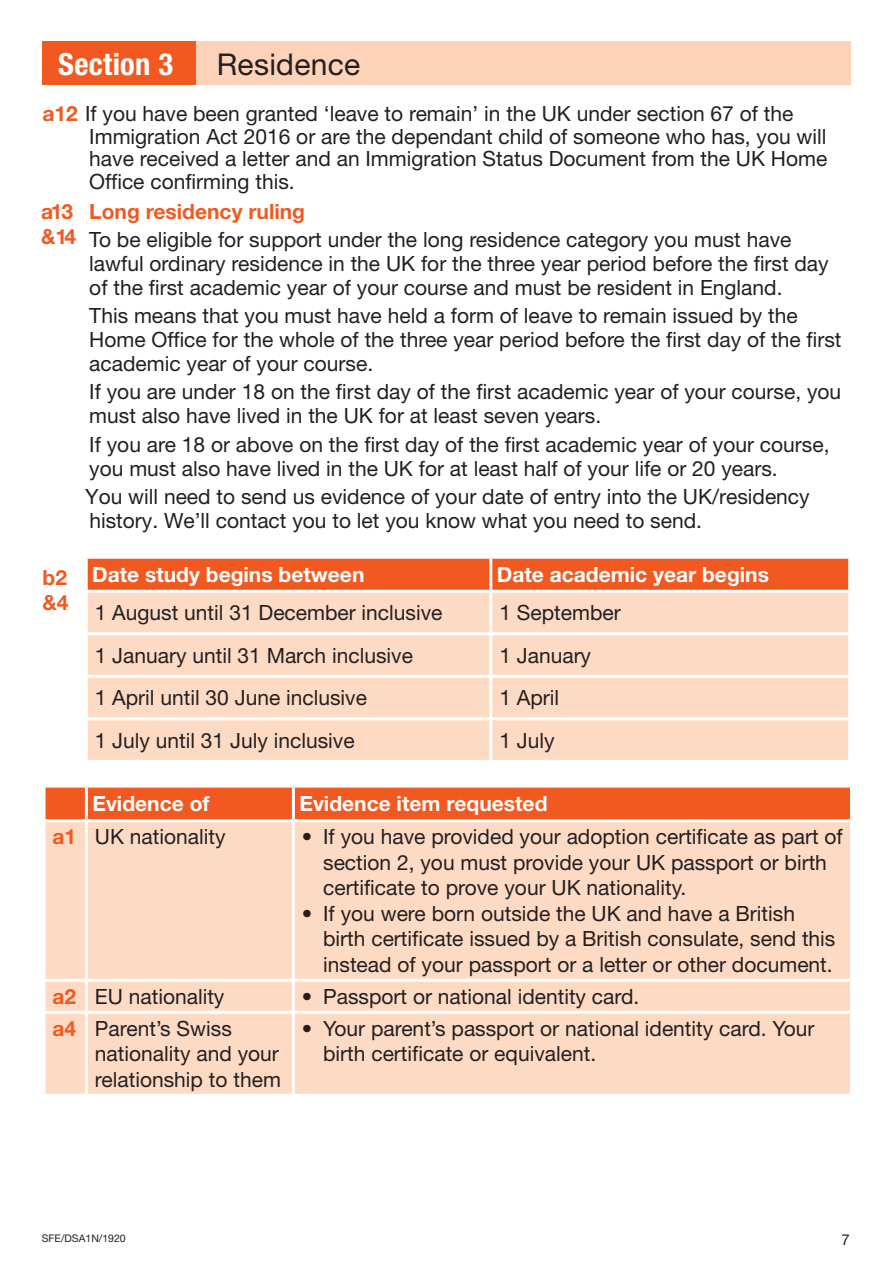
<style>
.page{position:relative;width:893px;height:1263px;background:#fff}
.page>*{position:absolute;margin:0;border:0;box-sizing:border-box;transform-origin:0 0}
.t1{font:700 condensed 30.6px "Helvetica Neue LT Std";letter-spacing:.01em;color:#fff}
.t2{font:30px "Helvetica Neue LT Std";letter-spacing:.01em;color:#231f20}
.t3{font:21px/24px "Helvetica Neue LT Std";color:#231f20}
.t4{font:700 21px "Helvetica Neue LT Std";color:#fff}
.t5{font:700 21px/25.5px "Helvetica Neue LT Std";color:#f15921}
.t6{font:15px "Helvetica Neue LT Std";color:#231f20}
.t7{font:10.5px "Helvetica Neue LT Std";color:#231f20}
.s1{font-weight:700;color:#f15921}
</style>
<div class="page">
<div style="left:46px;top:787px;width:804px;height:32px;background:#f15921"></div>
<div style="left:46px;top:822px;width:804px;height:272px;background:#fddac4"></div>
<hr style="left:85px;top:787px;width:3px;height:32px;background:#fff">
<hr style="left:292px;top:787px;width:3px;height:32px;background:#fff">
<hr style="left:85px;top:822px;width:3px;height:157px;background:#fff">
<hr style="left:292px;top:822px;width:3px;height:157px;background:#fff">
<hr style="left:43px;top:979px;width:43px;height:3px;background:#fff">
<hr style="left:86px;top:979px;width:207px;height:3px;background:#fff">
<hr style="left:85px;top:982px;width:3px;height:29px;background:#fff">
<hr style="left:293px;top:979px;width:560px;height:3px;background:#fff">
<hr style="left:292px;top:982px;width:3px;height:29px;background:#fff">
<hr style="left:43px;top:1011px;width:43px;height:3px;background:#fff">
<hr style="left:86px;top:1011px;width:207px;height:3px;background:#fff">
<hr style="left:85px;top:1014px;width:3px;height:80px;background:#fff">
<hr style="left:293px;top:1011px;width:560px;height:3px;background:#fff">
<hr style="left:292px;top:1014px;width:3px;height:80px;background:#fff">
<div style="left:88px;top:559px;width:760px;height:31px;background:#f15921"></div>
<div style="left:88px;top:593px;width:760px;height:167px;background:#fddac4"></div>
<hr style="left:489px;top:559px;width:3px;height:31px;background:#fff">
<hr style="left:489px;top:593px;width:3px;height:39px;background:#fff">
<hr style="left:85px;top:632px;width:406px;height:3px;background:#fff">
<hr style="left:491px;top:632px;width:360px;height:3px;background:#fff">
<hr style="left:489px;top:635px;width:3px;height:40px;background:#fff">
<hr style="left:85px;top:675px;width:406px;height:3px;background:#fff">
<hr style="left:491px;top:675px;width:360px;height:3px;background:#fff">
<hr style="left:489px;top:678px;width:3px;height:39px;background:#fff">
<hr style="left:85px;top:717px;width:406px;height:3px;background:#fff">
<hr style="left:491px;top:717px;width:360px;height:3px;background:#fff">
<hr style="left:489px;top:720px;width:3px;height:40px;background:#fff">
<div style="left:192px;top:41px;width:658px;height:44px;background:#fcd2b8"></div>
<div style="left:43px;top:41px;width:153px;height:44px;background:#f15921"></div>
<p class="t1" style="left:58px;top:45px;width:116px">Section 3</p>
<p class="t2" style="left:217px;top:46px;width:145px">Residence</p>
<p class="t3" style="left:43px;top:102px;width:752px"><span class="s1">a12</span> If you have been granted ‘leave to remain’ in the UK under section 67 of the</p>
<p class="t3" style="left:89px;top:125px;width:739px;line-height:22.5px;text-align:justify">Immigration Act 2016 or are the dependant child of someone who has, you will have received a letter and an Immigration Status Document from the UK Home Office confirming this.</p>
<p class="t5" style="left:41px;top:198px;width:37px">a13 &amp;14</p>
<p class="t5" style="left:89px;top:198px;width:217px">Long residency ruling</p>
<p class="t3" style="left:89px;top:227px;width:741px">To be eligible for support under the long residence category you must have lawful ordinary residence in the UK for the three year period before the first day of the first academic year of your course and must be resident in England.</p>
<p class="t3" style="left:89px;top:303px;width:754px">This means that you must have held a form of leave to remain issued by the<br>Home Office for the whole of the three year period before the first day of the first academic year of your course.</p>
<p class="t3" style="left:89px;top:380px;width:753px">If you are under 18 on the first day of the first academic year of your course, you must also have lived in the UK for at least seven years.</p>
<p class="t3" style="left:89px;top:432px;width:742px">If you are 18 or above on the first day of the first academic year of your course, you must also have lived in the UK for at least half of your life or 20 years.</p>
<p class="t3" style="left:85px;top:484px;width:726px">You will need to send us evidence of your date of entry into the UK/residency history. We’ll contact you to let you know what you need to send.</p>
<p class="t5" style="left:43px;top:564px;width:28px">b2 &amp;4</p>
<p class="t4" style="left:92px;top:561px;width:274px">Date study begins between</p>
<p class="t4" style="left:497px;top:561px;width:274px">Date academic year begins</p>
<p class="t3" style="left:95px;top:600px;width:349px">1 August until 31 December inclusive</p>
<p class="t3" style="left:499px;top:600px;width:123px">1 September</p>
<p class="t3" style="left:95px;top:643px;width:320px">1 January until 31 March inclusive</p>
<p class="t3" style="left:499px;top:643px;width:93px">1 January</p>
<p class="t3" style="left:95px;top:685px;width:274px">1 April until 30 June inclusive</p>
<p class="t3" style="left:499px;top:685px;width:61px">1 April</p>
<p class="t3" style="left:95px;top:728px;width:261px">1 July until 31 July inclusive</p>
<p class="t3" style="left:499px;top:728px;width:57px">1 July</p>
<p class="t4" style="left:92px;top:790px;width:119px">Evidence of</p>
<p class="t4" style="left:299px;top:790px;width:250px">Evidence item requested</p>
<p class="t5" style="left:53px;top:823px;width:25px">a1</p>
<p class="t3" style="left:95px;top:824px;width:132px">UK nationality</p>
<p class="t3" style="left:323px;top:824px;width:521px;line-height:25.5px">If you have provided your adoption certificate as part of section 2, you must provide your UK passport or birth certificate to prove your UK nationality.</p>
<p class="t3" style="left:323px;top:900px;width:514px;line-height:25.5px">If you were born outside the UK and have a British birth certificate issued by a British consulate, send this instead of your passport or a letter or other document.</p>
<p class="t5" style="left:53px;top:983px;width:25px">a2</p>
<p class="t3" style="left:95px;top:984px;width:131px">EU nationality</p>
<p class="t3" style="left:323px;top:984px;width:318px">Passport or national identity card.</p>
<p class="t5" style="left:53px;top:1015px;width:25px">a4</p>
<p class="t3" style="left:95px;top:1015px;width:187px;line-height:25.5px">Parent’s Swiss nationality and your relationship to them</p>
<p class="t3" style="left:323px;top:1015px;width:493px;line-height:25.5px">Your parent’s passport or national identity card. Your birth certificate or equivalent.</p>
<p class="t3" style="left:302px;top:824px;width:12px">•</p>
<p class="t3" style="left:302px;top:901px;width:12px">•</p>
<p class="t3" style="left:302px;top:980px;width:12px;line-height:32px">• •</p>
<p class="t7" style="left:42px;top:1232px;width:86px">SFE/DSA1N/1920</p>
<p class="t6" style="left:841px;top:1231px;width:10px">7</p>
</div>
